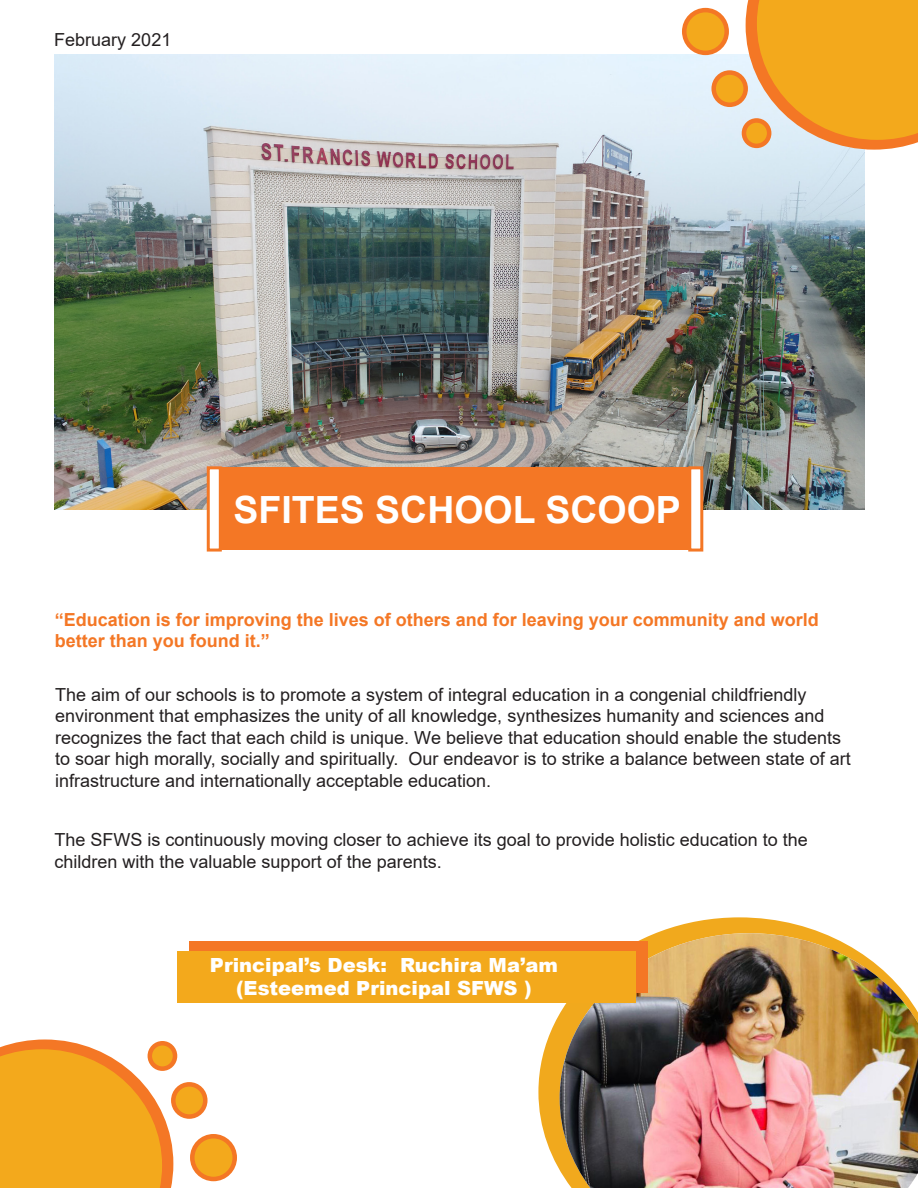
<style>
.page{position:relative;width:918px;height:1188px;background:#fff}
.page>*{position:absolute;margin:0;border:0;box-sizing:border-box;transform-origin:0 0}
.t1{font:700 37.5px "Arial";color:#fff}
.t2{font:900 19.5px "Arial";color:#fff}
.t3{font:18px/21.6px "Arial";color:#231f20}
.t4{font:700 18px "Arial";color:#f47725}
</style>
<div class="page">
<svg style="left:538px;top:917px;width:284px;height:254px"></svg>
<img style="left:560px;top:933px;width:358px;height:255px">
<div style="left:189px;top:941px;width:458px;height:51px;background:#f47725"></div>
<img style="left:54px;top:54px;width:810px;height:456px">
<svg style="left:0;top:1040px;width:173px;height:148px;background:#f4ad36"></svg>
<div style="left:192px;top:1136px;width:43px;height:43px;background:#f3a91c;border-radius:50%"></div>
<div style="left:190px;top:1134px;width:47px;height:47px;border:4px solid #f47725;border-radius:50%"></div>
<svg style="left:173px;top:1084px;width:32px;height:33px"></svg>
<div style="left:171px;top:1082px;width:37px;height:37px;border:4px solid #f47725;border-radius:50%"></div>
<svg style="left:150px;top:1043px;width:25px;height:26px"></svg>
<div style="left:148px;top:1041px;width:29px;height:30px;border:4px solid #f47725;border-radius:50%"></div>
<svg style="left:746px;top:0;width:172px;height:150px;background:#f0ab37"></svg>
<div style="left:684px;top:10px;width:43px;height:43px;background:#f3a91c;border-radius:50%"></div>
<div style="left:682px;top:8px;width:47px;height:47px;border:4px solid #f47725;border-radius:50%"></div>
<svg style="left:714px;top:73px;width:32px;height:32px"></svg>
<div style="left:711px;top:70px;width:37px;height:37px;border:4px solid #f47725;border-radius:50%"></div>
<svg style="left:744px;top:120px;width:25px;height:26px"></svg>
<div style="left:742px;top:118px;width:29px;height:30px;border:4px solid #f47725;border-radius:50%"></div>
<div style="left:177px;top:952px;width:458px;height:51px;background:#f3a91c"></div>
<div style="left:208px;top:468px;width:488px;height:82px;background:#f47725"></div>
<div style="left:207px;top:466px;width:15px;height:86px;background:#fff;border:3px solid #f47725"></div>
<div style="left:688px;top:466px;width:15px;height:86px;background:#fff;border:3px solid #f47725"></div>
<p class="t3" style="left:54px;top:29px;width:119px">February 2021</p>
<p class="t1" style="left:234px;top:483px;width:449px">SFITES SCHOOL SCOOP</p>
<p class="t4" style="left:55px;top:607px;width:766px">“Education is for improving the lives of others and for leaving your community and world</p>
<p class="t4" style="left:55px;top:628px;width:217px">better than you found it.”</p>
<p class="t3" style="left:55px;top:683px;width:797px">The aim of our schools is to promote a system of integral education in a congenial childfriendly environment that emphasizes the unity of all knowledge, synthesizes humanity and sciences and recognizes the fact that each child is unique. We believe that education should enable the students to soar high morally, socially and spiritually. Our endeavor is to strike a balance between state of art infrastructure and internationally acceptable education.</p>
<p class="t3" style="left:55px;top:829px;width:755px">The SFWS is continuously moving closer to achieve its goal to provide holistic education to the</p>
<p class="t3" style="left:55px;top:851px;width:389px">children with the valuable support of the parents.</p>
<p class="t2" style="left:210px;top:950px;width:350px">Principal’s Desk: Ruchira Ma’am</p>
<p class="t2" style="left:236px;top:974px;width:297px">(Esteemed Principal SFWS )</p>
</div>
